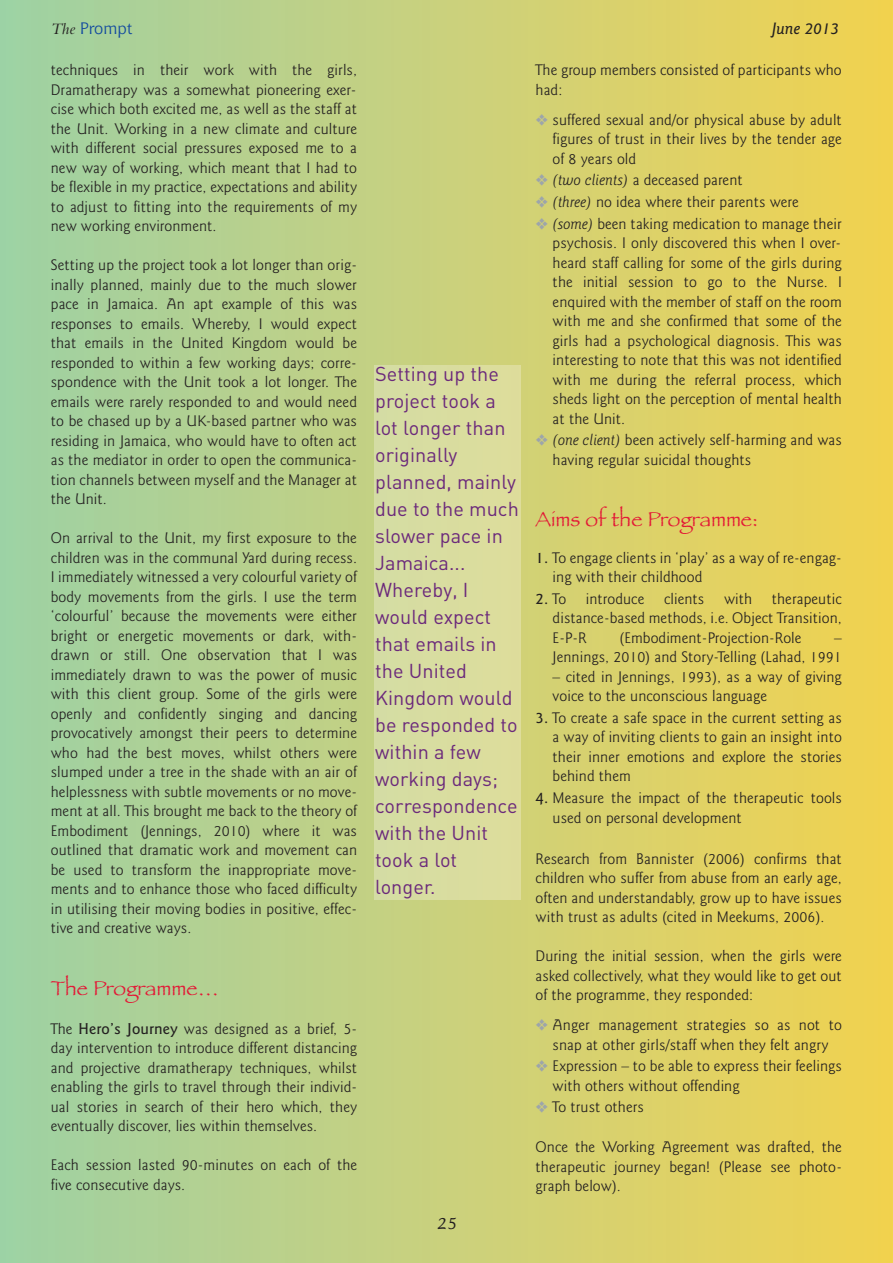
<style>
.page{position:relative;width:893px;height:1263px;background:#fff}
.page>*{position:absolute;margin:0;border:0;box-sizing:border-box;transform-origin:0 0}
.t1{font:21px "Papyrus Plain";letter-spacing:.005em;color:#e31836}
.t2{font:19.8px/27px "DIN";letter-spacing:.005em;color:#6b297b}
.t3{font:16.5px "Chianti BT";letter-spacing:.005em;color:#11499f}
.t4{font:italic 500 16.5px "Goudy Sans IT Cby BT";letter-spacing:.005em;color:#231f20}
.t5{font:500 15.75px "Goudy Sans IT Cby BT";color:#231f20}
.t6{font:300 15.3px/19.5px "Goudy Sans IT Cby BT";letter-spacing:.005em;color:#231f20;text-align:justify}
.t7{font:italic 15px "Lucida Handwriting";color:#231f20}
.s1{font-family:"Bembo";font-style:italic;color:#231f20}
.s2{font-weight:500;font-size:15.75px}
.s3{color:#9da5ab}
.s4{font-style:italic}
.s5{font-weight:300;font-size:15.3px}
</style>
<div class="page">
<div style="left:0;top:0;width:892px;height:1263px;background:linear-gradient(to right,#9fd1a6,#f3d251)"></div>
<div style="left:374px;top:365px;width:147px;height:534px;background:#d9dd9f"></div>
<p class="t3" style="left:51px;top:18px;width:83px"><span class="s1">The</span> Prompt</p>
<p class="t4" style="left:772px;top:18px;width:69px">June 2013</p>
<p class="t6" style="left:51px;top:60px;width:308px">techniques in their work with the girls, Dramatherapy was a somewhat pioneering exer&shy;cise which both excited me, as well as the staff at the Unit. Working in a new climate and culture with different social pressures exposed me to a new way of working, which meant that I had to be flexible in my practice, expectations and ability to adjust to fitting into the requirements of my new working environment.</p>
<p class="t6" style="left:51px;top:255px;width:308px">Setting up the project took a lot longer than orig&shy;inally planned, mainly due to the much slower pace in Jamaica. An apt example of this was responses to emails. Whereby, I would expect that emails in the United Kingdom would be responded to within a few working days; corre&shy;spondence with the Unit took a lot longer. The emails were rarely responded to and would need to be chased up by a UK-based partner who was residing in Jamaica, who would have to often act as the mediator in order to open the communica&shy;tion channels between myself and the Manager at the Unit.</p>
<p class="t6" style="left:51px;top:528px;width:308px">On arrival to the Unit, my first exposure to the children was in the communal Yard during recess.<br>I immediately witnessed a very colourful variety of body movements from the girls. I use the term ‘colourful’ because the movements were either bright or energetic movements or dark, with&shy;drawn or still. One observation that I was immediately drawn to was the power of music with this client group. Some of the girls were openly and confidently singing and dancing provocatively amongst their peers to determine who had the best moves, whilst others were slumped under a tree in the shade with an air of helplessness with subtle movements or no move&shy;ment at all. This brought me back to the theory of Embodiment (Jennings, 2010) where it was outlined that dramatic work and movement can be used to transform the inappropriate move&shy;ments and to enhance those who faced difficulty in utilising their moving bodies in positive, effec&shy;tive and creative ways.</p>
<h1 class="t1" style="left:51px;top:975px;width:170px">The Programme…</h1>
<p class="t6" style="left:51px;top:1019px;width:308px">The <span class="s2">Hero’s Journey</span> was designed as a brief, 5- day intervention to introduce different distancing and projective dramatherapy techniques, whilst enabling the girls to travel through their individ&shy;ual stories in search of their hero which, they eventually discover, lies within themselves.</p>
<p class="t6" style="left:51px;top:1155px;width:308px">Each session lasted 90-minutes on each of the five consecutive days.</p>
<p class="t2" style="left:375px;top:360px;width:145px">Setting up the project took a lot longer than originally planned, mainly due to the much slower pace in<br>Jamaica...<br>Whereby, I would expect that emails in the United<br>Kingdom would be responded to within a few working days; correspondence with the Unit took a lot longer.</p>
<p class="t7" style="left:436px;top:1215px;width:22px">25</p>
<p class="t6" style="left:536px;top:60px;width:308px">The group members consisted of participants who had:</p>
<p class="t6" style="left:553px;top:110px;width:291px;text-indent:-17px"><span class="s3">❖</span> suffered sexual and/or physical abuse by adult figures of trust in their lives by the tender age of 8 years old</p>
<p class="t6" style="left:536px;top:171px;width:209px"><span class="s3">❖</span> <span class="s4">(two clients)</span> a deceased parent</p>
<p class="t6" style="left:536px;top:192px;width:265px"><span class="s3">❖</span> <span class="s4">(three)</span> no idea where their parents were</p>
<p class="t6" style="left:553px;top:214px;width:291px;text-indent:-17px"><span class="s3">❖</span> <span class="s4">(some)</span> been taking medication to manage their psychosis. I only discovered this when I over&shy;heard staff calling for some of the girls during the initial session to go to the Nurse. I enquired with the member of staff on the room with me and she confirmed that some of the girls had a psychological diagnosis. This was interesting to note that this was not identified with me during the referral process, which sheds light on the perception of mental health at the Unit.</p>
<p class="t6" style="left:553px;top:430px;width:291px;text-indent:-17px"><span class="s3">❖</span> <span class="s4">(one client)</span> been actively self-harming and was having regular suicidal thoughts</p>
<h1 class="t1" style="left:536px;top:507px;width:224px">Aims of the Programme:</h1>
<p class="t6" style="left:553px;top:548px;width:291px;text-indent:-17px"><span class="s2">1.</span> To engage clients in ‘play’ as a way of re-engag&shy;ing with their childhood</p>
<p class="t5" style="left:536px;top:589px;width:32px">2. <span class="s5">To</span></p>
<p class="t6" style="left:586px;top:589px;width:60px">introduce</p>
<p class="t6" style="left:664px;top:589px;width:42px">clients</p>
<p class="t6" style="left:724px;top:589px;width:30px">with</p>
<p class="t6" style="left:553px;top:589px;width:291px;text-indent:219px">therapeutic distance-based methods, i.e. Object Transition, E-P-R</p>
<p class="t6" style="left:619px;top:628px;width:183px">(Embodiment-Projection-Role</p>
<p class="t6" style="left:553px;top:628px;width:291px;text-align:right">–<br>Jennings, 2010) and Story-Telling (Lahad, 1991</p>
<p class="t6" style="left:553px;top:667px;width:291px">– cited in Jennings, 1993), as a way of giving voice to the unconscious language</p>
<p class="t6" style="left:553px;top:708px;width:291px;text-indent:-17px"><span class="s2">3.</span> To create a safe space in the current setting as a way of inviting clients to gain an insight into their inner emotions and explore the stories behind them</p>
<p class="t6" style="left:553px;top:788px;width:291px;text-indent:-17px"><span class="s2">4.</span> Measure the impact of the therapeutic tools used on personal development</p>
<p class="t6" style="left:536px;top:849px;width:308px">Research from Bannister (2006) confirms that children who suffer from abuse from an early age, often and understandably, grow up to have issues with trust as adults (cited in Meekums, 2006).</p>
<p class="t6" style="left:536px;top:946px;width:308px">During the initial session, when the girls were asked collectively, what they would like to get out of the programme, they responded:</p>
<p class="t6" style="left:536px;top:1015px;width:308px;text-align:center"><span class="s3">❖</span> Anger management strategies so as not to snap at other girls/staff when they felt angry</p>
<p class="t6" style="left:553px;top:1057px;width:291px;text-indent:-17px"><span class="s3">❖</span> Expression – to be able to express their feelings with others without offending</p>
<p class="t6" style="left:536px;top:1098px;width:110px"><span class="s3">❖</span> To trust others</p>
<p class="t6" style="left:536px;top:1137px;width:308px">Once the Working Agreement was drafted, the therapeutic journey began! (Please see photo&shy;graph below).</p>
</div>
